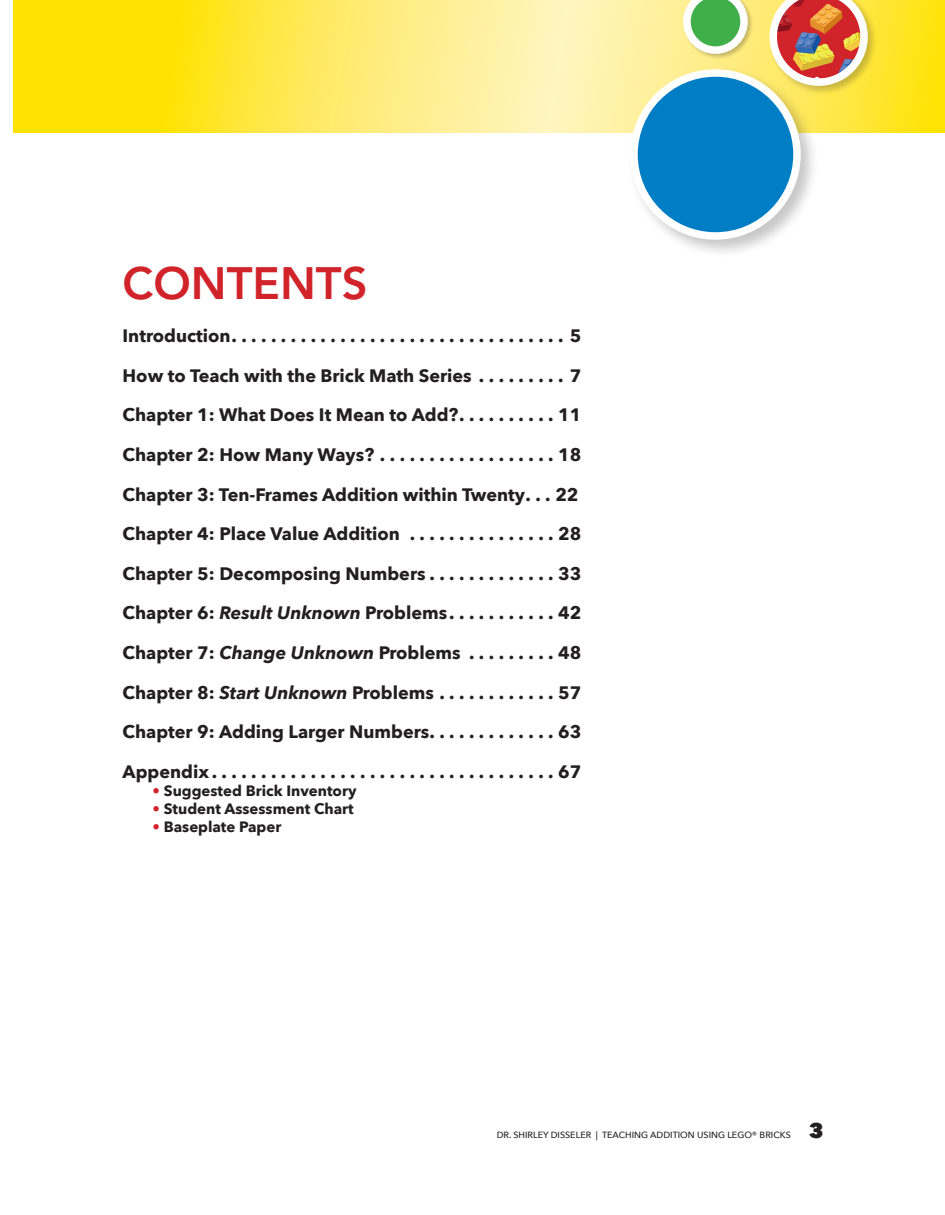
<style>
.page{position:relative;width:945px;height:1215px;background:#fff}
.page>*{position:absolute;margin:0;border:0;box-sizing:border-box;transform-origin:0 0}
.Chapter-title{font:800 45px "Avenir";color:#d1232a}
.t1{font:800 21px "Avenir Next";color:#231f20}
.t2{font:700 18px "Avenir Next";color:#231f20}
.TOC-bullet{font:700 15px "Avenir Next";color:#231f20}
.t3{font:500 9px "Avenir Next";color:#231f20}
.s1{font-style:inherit}
.s2{font-style:italic}
.s3{color:#d1232a}
</style>
<div class="page">
<svg style="left:14px;top:0;width:931px;height:132px;background:#fee956"></svg>
<div style="left:627px;top:66px;width:193px;height:193px;background:#231f20;opacity:.25"></div>
<div style="left:634px;top:73px;width:163px;height:163px;background:#007ec5;border-radius:50%"></div>
<div style="left:630px;top:69px;width:171px;height:171px;border:8px solid #fff;border-radius:50%"></div>
<div style="left:683px;top:0;width:71px;height:60px;background:#231f20;opacity:.25"></div>
<svg style="left:656px;top:0;width:97px;height:58px"></svg>
<div style="left:768px;top:0;width:110px;height:96px;background:#231f20;opacity:.25"></div>
<svg style="left:761px;top:0;width:131px;height:90px;background:#e3a55e"></svg>
<p class="Chapter-title" style="left:123px;top:257px;width:246px">CONTENTS</p>
<p class="t2" style="left:123px;top:320px;width:460px">Introduction . . . . . . . . . . . . . . . . . . . . . . . . . . . . . . . . . . 5</p>
<p class="t2" style="left:123px;top:360px;width:460px">How to Teach with the Brick Math Series . . . . . . . . . 7</p>
<p class="t2" style="left:123px;top:399px;width:461px">Chapter 1: What Does It Mean to Add? . . . . . . . . . . 11</p>
<p class="t2" style="left:123px;top:439px;width:461px">Chapter 2: How Many Ways? . . . . . . . . . . . . . . . . . . 18</p>
<p class="t2" style="left:123px;top:479px;width:458px">Chapter 3: Ten-Frames Addition <span class="s1">w</span>ithin Twenty . . . 22</p>
<p class="t2" style="left:123px;top:518px;width:460px">Chapter 4: Place Value Addition . . . . . . . . . . . . . . . 28</p>
<p class="t2" style="left:123px;top:558px;width:461px">Chapter 5: Decomposing Numbers . . . . . . . . . . . . . 33</p>
<p class="t2" style="left:123px;top:597px;width:461px">Chapter 6: <span class="s2">Result Unknown</span> Problems . . . . . . . . . . . 42</p>
<p class="t2" style="left:123px;top:637px;width:461px">Chapter 7: <span class="s2">Change Unknown</span> Problems . . . . . . . . . 48</p>
<p class="t2" style="left:123px;top:677px;width:461px">Chapter 8: <span class="s2">Start Unknown</span> Problems . . . . . . . . . . . . 57</p>
<p class="t2" style="left:123px;top:716px;width:461px">Chapter 9: Adding Larger Numbers . . . . . . . . . . . . . 63</p>
<p class="t2" style="left:123px;top:756px;width:461px">Appendix . . . . . . . . . . . . . . . . . . . . . . . . . . . . . . . . . . . 67</p>
<p class="TOC-bullet" style="left:153px;top:777px;width:206px"><span class="s3">•</span> Suggested Brick Inventory</p>
<p class="TOC-bullet" style="left:153px;top:795px;width:203px"><span class="s3">•</span> Student Assessment Chart</p>
<p class="TOC-bullet" style="left:153px;top:813px;width:130px"><span class="s3">•</span> Baseplate Paper</p>
<p class="t3" style="left:497px;top:1127px;width:296px">DR. SHIRLEY DISSELER | TEACHING ADDITION USING LEGO® BRICKS</p>
<p class="t1" style="left:809px;top:1118px;width:16px">3</p>
</div>
